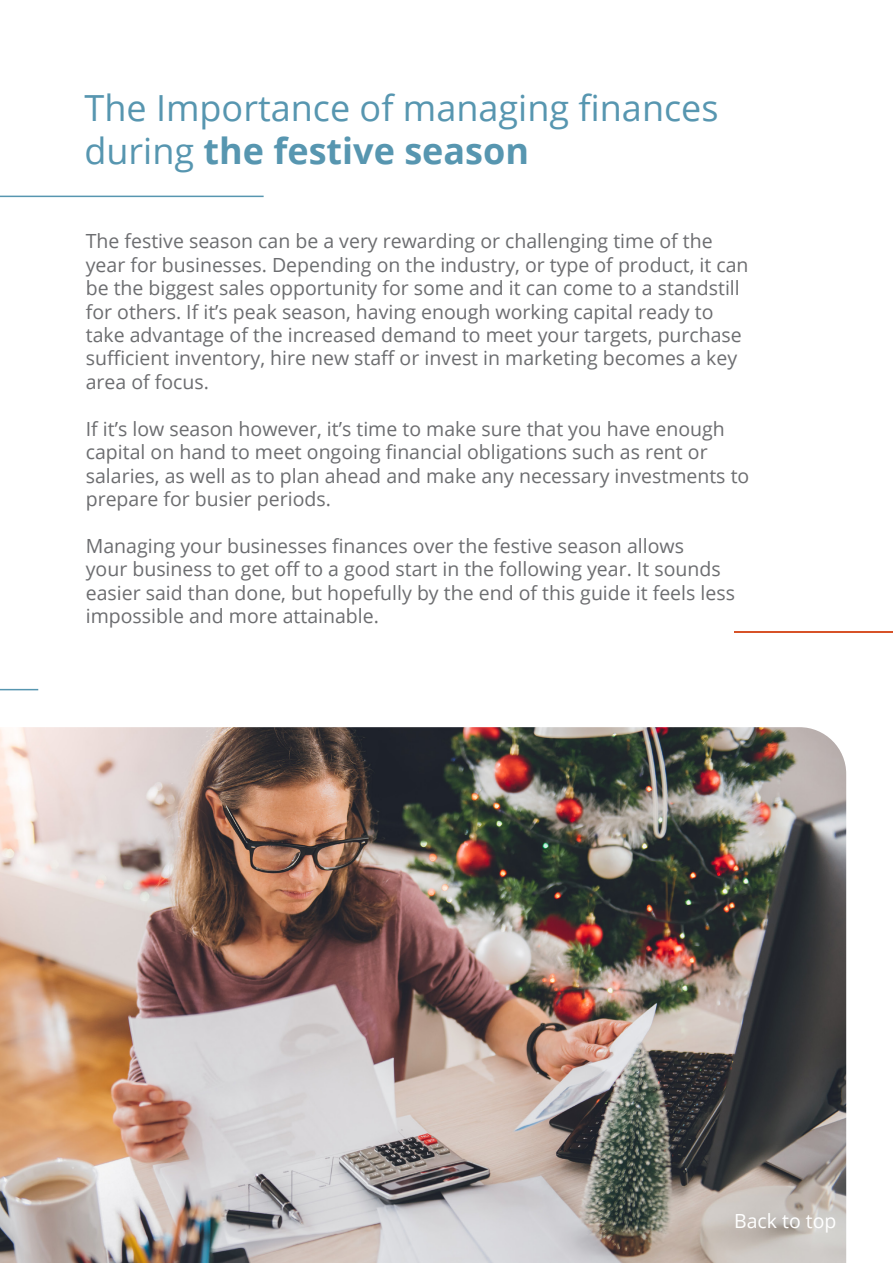
<style>
.page{position:relative;width:893px;height:1263px;background:#fff}
.page>*{position:absolute;margin:0;border:0;box-sizing:border-box;transform-origin:0 0}
.t1{font:36px/43.2px "Open Sans";color:#5796b0}
.t2{font:19.5px/23.4px "Open Sans";color:#6c6d70}
.t3{font:19.5px "Open Sans";color:#fff}
.s1{font-weight:700}
</style>
<div class="page">
<img style="left:0;top:727px;width:846px;height:536px">
<hr style="left:734px;top:631px;width:159px;height:2px;background:#d75228">
<hr style="left:0;top:689px;width:38px;height:1px;background:#5796b0">
<hr style="left:0;top:196px;width:264px;height:1px;background:#5796b0">
<h1 class="t1" style="left:84px;top:86px;width:636px">The Importance of managing finances during <span class="s1">the festive season</span></h1>
<p class="t2" style="left:86px;top:229px;width:664px">The festive season can be a very rewarding or challenging time of the year for businesses. Depending on the industry, or type of product, it can be the biggest sales opportunity for some and it can come to a standstill for others. If it’s peak season, having enough working capital ready to take advantage of the increased demand to meet your targets, purchase sufficient inventory, hire new staff or invest in marketing becomes a key area of focus.</p>
<p class="t2" style="left:86px;top:416px;width:665px">If it’s low season however, it’s time to make sure that you have enough capital on hand to meet ongoing financial obligations such as rent or salaries, as well as to plan ahead and make any necessary investments to prepare for busier periods.</p>
<p class="t2" style="left:86px;top:533px;width:651px">Managing your businesses finances over the festive season allows<br>your business to get off to a good start in the following year. It sounds easier said than done, but hopefully by the end of this guide it feels less impossible and more attainable.</p>
<p class="t3" style="left:734px;top:1208px;width:104px">Back to top</p>
</div>
